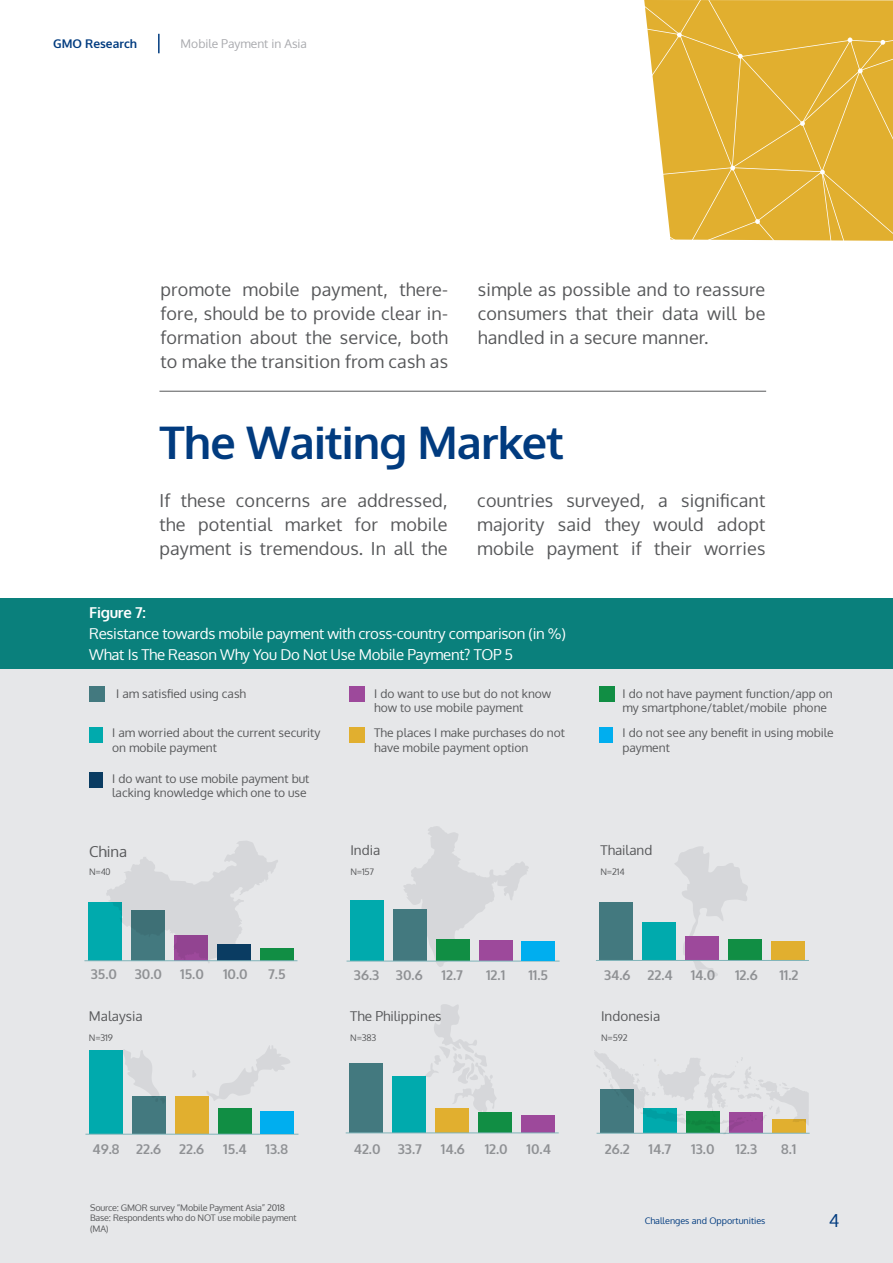
<style>
.page{position:relative;width:893px;height:1263px;background:#fff}
.page>*{position:absolute;margin:0;border:0;box-sizing:border-box;transform-origin:0 0}
.BODY_TEXT{font:700 45px "Oxygen";letter-spacing:-.02em;color:#013b7f}
.BODY_TEXT-2{font:18px/24px "Oxygen";letter-spacing:.01em;color:#57585a;text-align:justify}
.t1{font:18px "Oxygen";color:#013b7f}
.BODY_TEXT-3{font:15px "Oxygen";letter-spacing:-.02em;color:#fff}
.BODY_TEXT-4{font:700 15px "Oxygen";letter-spacing:-.02em;color:#fff}
.BODY_TEXT-5{font:15px "Oxygen";color:#57585a}
.BODY_TEXT-6{font:700 13.5px "Oxygen";color:#8f9194}
.BODY_TEXT-7{font:13.5px "Oxygen";color:#57585a}
.BODY_TEXT-8{font:12px/14.4px "Oxygen";color:#57585a}
.t2{font:12px "Oxygen";color:#a8a9ad}
.t3{font:700 12px "Oxygen";color:#013b7f}
.BODY_TEXT-9{font:9px "Oxygen";letter-spacing:-.02em;color:#57585a}
.t4{font:9px "Oxygen";color:#013b7f}
</style>
<div class="page">
<svg style="left:158px;top:34px;width:2px;height:19px"></svg>
<div style="left:0;top:598px;width:893px;height:76px;background:#0a807c"></div>
<div style="left:0;top:670px;width:893px;height:593px;background:#e6e7e9"></div>
<svg style="left:644px;top:0;width:249px;height:241px;background:#e3b641"></svg>
<div style="left:89px;top:686px;width:15px;height:16px;background:#43797f"></div>
<div style="left:350px;top:686px;width:15px;height:16px;background:#9d499b"></div>
<div style="left:600px;top:686px;width:15px;height:16px;background:#118e44"></div>
<div style="left:89px;top:727px;width:14px;height:15px;background:#00aaad"></div>
<div style="left:89px;top:772px;width:14px;height:15px;background:#0a3c62"></div>
<div style="left:600px;top:727px;width:13px;height:15px;background:#00aeef"></div>
<div style="left:350px;top:727px;width:15px;height:15px;background:#e1af2f"></div>
<hr style="left:159px;top:391px;width:607px;height:1px;background:#57585a">
<svg style="left:403px;top:826px;width:126px;height:141px"></svg>
<svg style="left:425px;top:1004px;width:71px;height:113px"></svg>
<svg style="left:673px;top:846px;width:75px;height:131px"></svg>
<div style="left:600px;top:902px;width:33px;height:58px;background:#43797f"></div>
<div style="left:643px;top:923px;width:33px;height:37px;background:#00aaad"></div>
<div style="left:686px;top:937px;width:33px;height:23px;background:#9d499b"></div>
<div style="left:729px;top:939px;width:33px;height:21px;background:#118e44"></div>
<div style="left:772px;top:941px;width:33px;height:19px;background:#e1af2f"></div>
<hr style="left:596px;top:960px;width:213px;height:1px;background:#80b4b9">
<hr style="left:597px;top:1133px;width:213px;height:1px;background:#80b4b9">
<svg style="left:594px;top:1050px;width:215px;height:84px"></svg>
<div style="left:350px;top:900px;width:34px;height:61px;background:#00aaad"></div>
<div style="left:393px;top:910px;width:34px;height:51px;background:#43797f"></div>
<div style="left:436px;top:939px;width:34px;height:22px;background:#118e44"></div>
<div style="left:479px;top:940px;width:34px;height:21px;background:#9d499b"></div>
<hr style="left:347px;top:961px;width:213px;height:1px;background:#80b4b9">
<div style="left:350px;top:1063px;width:33px;height:69px;background:#43797f"></div>
<div style="left:393px;top:1076px;width:33px;height:56px;background:#00aaad"></div>
<div style="left:436px;top:1108px;width:33px;height:24px;background:#e1af2f"></div>
<div style="left:479px;top:1112px;width:33px;height:20px;background:#118e44"></div>
<div style="left:522px;top:1115px;width:33px;height:17px;background:#9d499b"></div>
<hr style="left:346px;top:1132px;width:213px;height:1px;background:#80b4b9">
<div style="left:88px;top:902px;width:34px;height:58px;background:#00aaad"></div>
<svg style="left:106px;top:841px;width:172px;height:122px"></svg>
<div style="left:218px;top:944px;width:33px;height:16px;background:#0a3c62"></div>
<div style="left:260px;top:948px;width:33px;height:13px;background:#118e44"></div>
<hr style="left:84px;top:960px;width:213px;height:1px;background:#80b4b9">
<div style="left:89px;top:1050px;width:34px;height:84px;background:#00aaad"></div>
<div style="left:132px;top:1096px;width:34px;height:38px;background:#43797f"></div>
<div style="left:175px;top:1096px;width:34px;height:38px;background:#e1af2f"></div>
<div style="left:218px;top:1108px;width:34px;height:26px;background:#118e44"></div>
<hr style="left:85px;top:1134px;width:213px;height:1px;background:#80b4b9">
<svg style="left:123px;top:1049px;width:36px;height:47px"></svg>
<svg style="left:192px;top:1070px;width:4px;height:7px"></svg>
<svg style="left:207px;top:1045px;width:83px;height:56px"></svg>
<div style="left:260px;top:1111px;width:33px;height:23px;background:#00aeef"></div>
<div style="left:522px;top:941px;width:33px;height:20px;background:#00aeef"></div>
<p class="t3" style="left:53px;top:36px;width:86px">GMO Research</p>
<p class="t2" style="left:181px;top:35px;width:128px">Mobile Payment in Asia</p>
<p class="BODY_TEXT-2" style="left:161px;top:278px;width:289px">promote mobile payment, there&shy;fore, should be to provide clear in&shy;formation about the service, both to make the transition from cash as</p>
<p class="BODY_TEXT-2" style="left:478px;top:278px;width:289px">simple as possible and to reassure consumers that their data will be handled in a secure manner.</p>
<p class="BODY_TEXT" style="left:159px;top:414px;width:406px">The Waiting Market</p>
<p class="BODY_TEXT-2" style="left:159px;top:489px;width:290px">If these concerns are addressed, the potential market for mobile payment is tremendous. In all the</p>
<p class="BODY_TEXT-2" style="left:477px;top:489px;width:290px">countries surveyed, a significant majority said they would adopt mobile payment if their worries</p>
<p class="BODY_TEXT-4" style="left:89px;top:603px;width:58px">Figure 7:</p>
<p class="BODY_TEXT-3" style="left:89px;top:624px;width:478px">Resistance towards mobile payment with cross-country comparison (in %)</p>
<p class="BODY_TEXT-3" style="left:89px;top:645px;width:425px">What Is The Reason Why You Do Not Use Mobile Payment? TOP 5</p>
<p class="BODY_TEXT-8" style="left:116px;top:686px;width:131px">I am satisfied using cash</p>
<p class="BODY_TEXT-8" style="left:374px;top:686px;width:179px">I do want to use but do not know how to use mobile payment</p>
<p class="BODY_TEXT-8" style="left:622px;top:686px;width:212px">I do not have payment function/app on my smartphone/tablet/mobile phone</p>
<p class="BODY_TEXT-8" style="left:112px;top:726px;width:210px">I am worried about the current security on mobile payment</p>
<p class="BODY_TEXT-8" style="left:112px;top:771px;width:199px">I do want to use mobile payment but lacking knowledge which one to use</p>
<p class="BODY_TEXT-8" style="left:622px;top:726px;width:213px">I do not see any benefit in using mobile payment</p>
<p class="BODY_TEXT-8" style="left:374px;top:726px;width:192px">The places I make purchases do not have mobile payment option</p>
<p class="BODY_TEXT-5" style="left:89px;top:841px;width:40px">China</p>
<p class="BODY_TEXT-9" style="left:89px;top:866px;width:24px">N=40</p>
<p class="BODY_TEXT-6" style="left:91px;top:966px;width:28px">35.0</p>
<p class="BODY_TEXT-6" style="left:135px;top:966px;width:29px">30.0</p>
<p class="BODY_TEXT-6" style="left:180px;top:966px;width:25px">15.0</p>
<p class="BODY_TEXT-6" style="left:223px;top:966px;width:26px">10.0</p>
<p class="BODY_TEXT-6" style="left:268px;top:966px;width:19px">7.5</p>
<p class="BODY_TEXT-7" style="left:89px;top:1007px;width:55px">Malaysia</p>
<p class="BODY_TEXT-9" style="left:89px;top:1032px;width:26px">N=319</p>
<p class="BODY_TEXT-6" style="left:92px;top:1141px;width:28px">49.8</p>
<p class="BODY_TEXT-6" style="left:136px;top:1141px;width:26px">22.6</p>
<p class="BODY_TEXT-6" style="left:179px;top:1141px;width:26px">22.6</p>
<p class="BODY_TEXT-6" style="left:223px;top:1141px;width:25px">15.4</p>
<p class="BODY_TEXT-6" style="left:266px;top:1141px;width:24px">13.8</p>
<p class="BODY_TEXT-9" style="left:90px;top:1201px;width:196px">Source: GMOR survey “Mobile Payment Asia” 2018</p>
<p class="BODY_TEXT-9" style="left:90px;top:1212px;width:208px">Base: Respondents who do NOT use mobile payment</p>
<p class="BODY_TEXT-9" style="left:90px;top:1223px;width:20px">(MA)</p>
<p class="BODY_TEXT-7" style="left:350px;top:841px;width:31px">India</p>
<p class="BODY_TEXT-9" style="left:350px;top:866px;width:25px">N=157</p>
<p class="BODY_TEXT-7" style="left:600px;top:841px;width:53px">Thailand</p>
<p class="BODY_TEXT-9" style="left:600px;top:866px;width:26px">N=214</p>
<p class="BODY_TEXT-6" style="left:354px;top:966px;width:27px">36.3</p>
<p class="BODY_TEXT-6" style="left:396px;top:966px;width:28px">30.6</p>
<p class="BODY_TEXT-6" style="left:442px;top:966px;width:23px">12.7</p>
<p class="BODY_TEXT-6" style="left:486px;top:966px;width:21px">12.1</p>
<p class="BODY_TEXT-6" style="left:528px;top:966px;width:21px">11.5</p>
<p class="BODY_TEXT-7" style="left:350px;top:1007px;width:93px">The Philippines</p>
<p class="BODY_TEXT-9" style="left:350px;top:1032px;width:28px">N=383</p>
<p class="BODY_TEXT-6" style="left:604px;top:967px;width:28px">34.6</p>
<p class="BODY_TEXT-6" style="left:647px;top:967px;width:27px">22.4</p>
<p class="BODY_TEXT-6" style="left:691px;top:967px;width:26px">14.0</p>
<p class="BODY_TEXT-6" style="left:735px;top:967px;width:24px">12.6</p>
<p class="BODY_TEXT-6" style="left:779px;top:967px;width:21px">11.2</p>
<p class="BODY_TEXT-7" style="left:601px;top:1007px;width:61px">Indonesia</p>
<p class="BODY_TEXT-9" style="left:601px;top:1032px;width:28px">N=592</p>
<p class="BODY_TEXT-6" style="left:354px;top:1141px;width:28px">42.0</p>
<p class="BODY_TEXT-6" style="left:398px;top:1141px;width:26px">33.7</p>
<p class="BODY_TEXT-6" style="left:441px;top:1141px;width:25px">14.6</p>
<p class="BODY_TEXT-6" style="left:485px;top:1141px;width:25px">12.0</p>
<p class="BODY_TEXT-6" style="left:527px;top:1141px;width:26px">10.4</p>
<p class="BODY_TEXT-6" style="left:605px;top:1140px;width:26px">26.2</p>
<p class="BODY_TEXT-6" style="left:649px;top:1140px;width:24px">14.7</p>
<p class="BODY_TEXT-6" style="left:691px;top:1140px;width:25px">13.0</p>
<p class="BODY_TEXT-6" style="left:735px;top:1140px;width:23px">12.3</p>
<p class="BODY_TEXT-6" style="left:781px;top:1140px;width:17px">8.1</p>
<p class="t4" style="left:645px;top:1214px;width:122px">Challenges and Opportunities</p>
<p class="t1" style="left:829px;top:1208px;width:12px">4</p>
</div>
